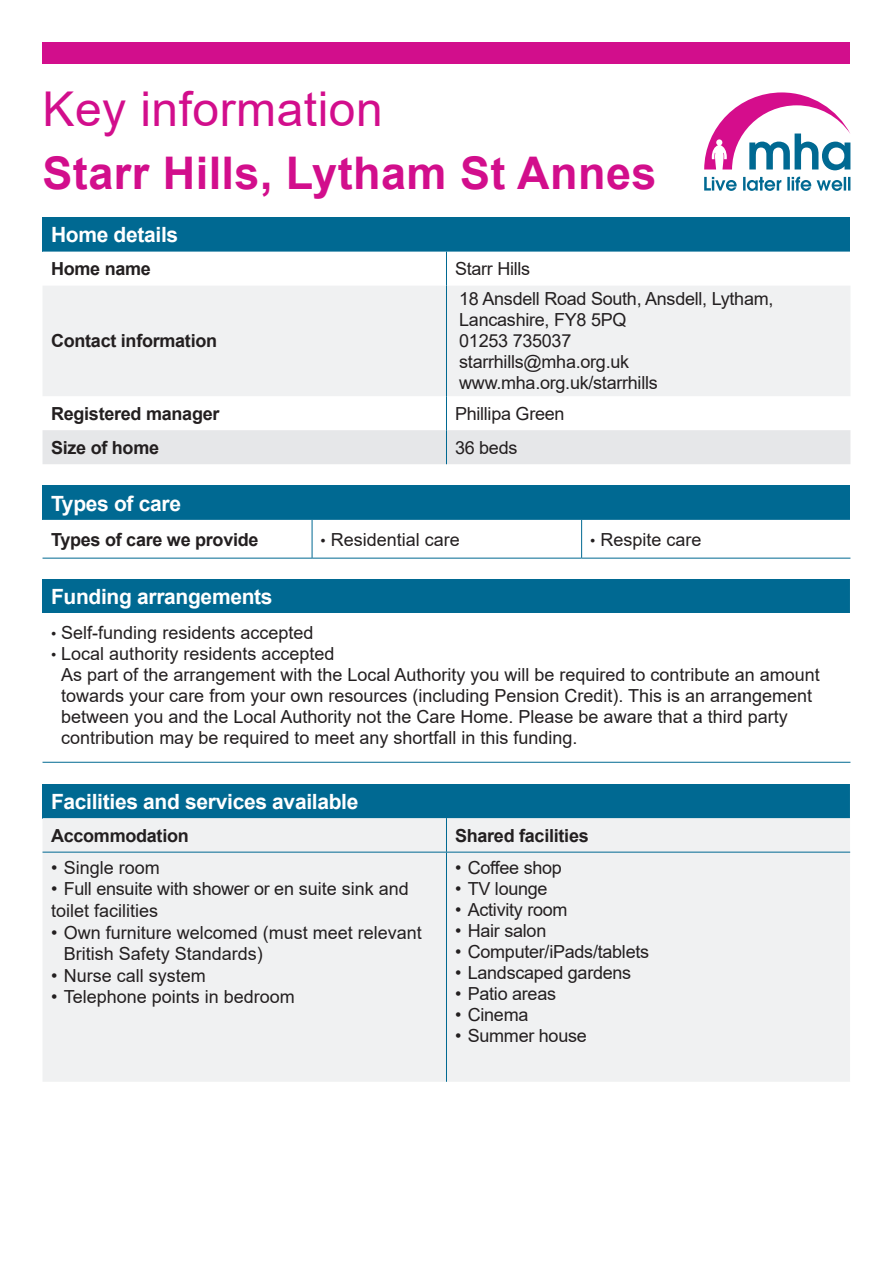
<style>
.page{position:relative;width:893px;height:1263px;background:#fff}
.page>*{position:absolute;margin:0;border:0;box-sizing:border-box;transform-origin:0 0}
.t1{font:48px "Arial";letter-spacing:.01em;color:#d20e8c}
.t2{font:700 45px "Arial";letter-spacing:.01em;color:#d20e8c}
.t3{font:700 21px "Arial";letter-spacing:-.015em;color:#fff}
.t4{font:18px/21px "Arial";color:#231f20}
.t5{font:700 18px "Arial";letter-spacing:-.015em;color:#231f20}
.s1{font-size:15px}
</style>
<div class="page">
<div style="left:43px;top:218px;width:807px;height:34px;background:#006992"></div>
<div style="left:43px;top:286px;width:807px;height:110px;background:#f0f1f2"></div>
<div style="left:43px;top:430px;width:807px;height:34px;background:#e6e7e9"></div>
<hr style="left:446px;top:252px;width:1px;height:34px;background:#006992">
<hr style="left:446px;top:286px;width:1px;height:110px;background:#006992">
<hr style="left:446px;top:396px;width:1px;height:34px;background:#006992">
<hr style="left:446px;top:430px;width:1px;height:34px;background:#006992">
<div style="left:43px;top:486px;width:807px;height:34px;background:#006992"></div>
<svg style="left:43px;top:520px;width:807px;height:38px"></svg>
<hr style="left:43px;top:558px;width:269px;height:1px;background:#006992">
<hr style="left:312px;top:520px;width:1px;height:38px;background:#006992">
<hr style="left:312px;top:558px;width:270px;height:1px;background:#006992">
<hr style="left:581px;top:520px;width:1px;height:38px;background:#006992">
<hr style="left:582px;top:558px;width:268px;height:1px;background:#006992">
<div style="left:43px;top:784px;width:807px;height:34px;background:#006992"></div>
<div style="left:43px;top:818px;width:807px;height:264px;background:#f0f1f2"></div>
<hr style="left:446px;top:818px;width:1px;height:34px;background:#006992">
<hr style="left:43px;top:852px;width:403px;height:1px;background:#006992">
<hr style="left:446px;top:852px;width:1px;height:230px;background:#006992">
<hr style="left:446px;top:852px;width:404px;height:1px;background:#006992">
<div style="left:43px;top:579px;width:807px;height:34px;background:#006992"></div>
<hr style="left:43px;top:762px;width:807px;height:1px;background:#006992">
<svg style="left:704px;top:177px;width:146px;height:14px"></svg>
<svg style="left:704px;top:92px;width:146px;height:78px"></svg>
<div style="left:43px;top:43px;width:807px;height:21px;background:#d20e8c"></div>
<p class="t1" style="left:43px;top:76px;width:342px">Key information</p>
<p class="t2" style="left:43px;top:141px;width:615px">Starr Hills, Lytham St Annes</p>
<p class="t3" style="left:51px;top:220px;width:129px">Home details</p>
<p class="t5" style="left:51px;top:256px;width:101px">Home name</p>
<p class="t4" style="left:455px;top:258px;width:77px">Starr Hills</p>
<p class="t5" style="left:51px;top:328px;width:168px">Contact information</p>
<p class="t4" style="left:459px;top:288px;width:316px">18 Ansdell Road South, Ansdell, Lytham,<br>Lancashire, FY8 5PQ<br>01253 735037<br>starrhills@mha.org.uk www.mha.org.uk/starrhills</p>
<p class="t5" style="left:51px;top:401px;width:170px">Registered manager</p>
<p class="t4" style="left:455px;top:403px;width:111px">Phillipa Green</p>
<p class="t5" style="left:51px;top:435px;width:110px">Size of home</p>
<p class="t4" style="left:455px;top:437px;width:64px">36 beds</p>
<p class="t3" style="left:51px;top:488px;width:132px">Types of care</p>
<p class="t5" style="left:51px;top:526px;width:209px">Types of care we provide</p>
<p class="t4" style="left:321px;top:529px;width:141px"><span class="s1">•</span> Residential care</p>
<p class="t4" style="left:590px;top:529px;width:113px"><span class="s1">•</span> Respite care</p>
<p class="t3" style="left:51px;top:582px;width:223px">Funding arrangements</p>
<p class="t4" style="left:51px;top:622px;width:264px"><span class="s1">•</span> Self-funding residents accepted</p>
<p class="t4" style="left:61px;top:643px;width:760px;text-indent:-10px"><span class="s1">•</span> Local authority residents accepted<br>As part of the arrangement with the Local Authority you will be required to contribute an amount towards your care from your own resources (including Pension Credit). This is an arrangement between you and the Local Authority not the Care Home. Please be aware that a third party contribution may be required to meet any shortfall in this funding.</p>
<p class="t3" style="left:51px;top:786px;width:309px">Facilities and services available</p>
<p class="t5" style="left:51px;top:823px;width:139px">Accommodation</p>
<p class="t5" style="left:455px;top:823px;width:135px">Shared facilities</p>
<p class="t4" style="left:51px;top:857px;width:110px">• Single room</p>
<p class="t4" style="left:51px;top:878px;width:359px;line-height:21.6px">• Full ensuite with shower or en suite sink and toilet facilities</p>
<p class="t4" style="left:64px;top:921px;width:360px;line-height:21.6px;text-indent:-13px">• Own furniture welcomed (must meet relevant<br>British Safety Standards)</p>
<p class="t4" style="left:51px;top:965px;width:156px">• Nurse call system</p>
<p class="t4" style="left:51px;top:986px;width:245px">• Telephone points in bedroom</p>
<p class="t4" style="left:455px;top:857px;width:108px">• Coffee shop</p>
<p class="t4" style="left:455px;top:878px;width:94px">• TV lounge</p>
<p class="t4" style="left:455px;top:899px;width:114px">• Activity room</p>
<p class="t4" style="left:455px;top:920px;width:93px">• Hair salon</p>
<p class="t4" style="left:455px;top:941px;width:196px">• Computer/iPads/tablets</p>
<p class="t4" style="left:455px;top:962px;width:178px">• Landscaped gardens</p>
<p class="t4" style="left:455px;top:983px;width:103px">• Patio areas</p>
<p class="t4" style="left:455px;top:1004px;width:75px">• Cinema</p>
<p class="t4" style="left:455px;top:1025px;width:133px">• Summer house</p>
</div>
